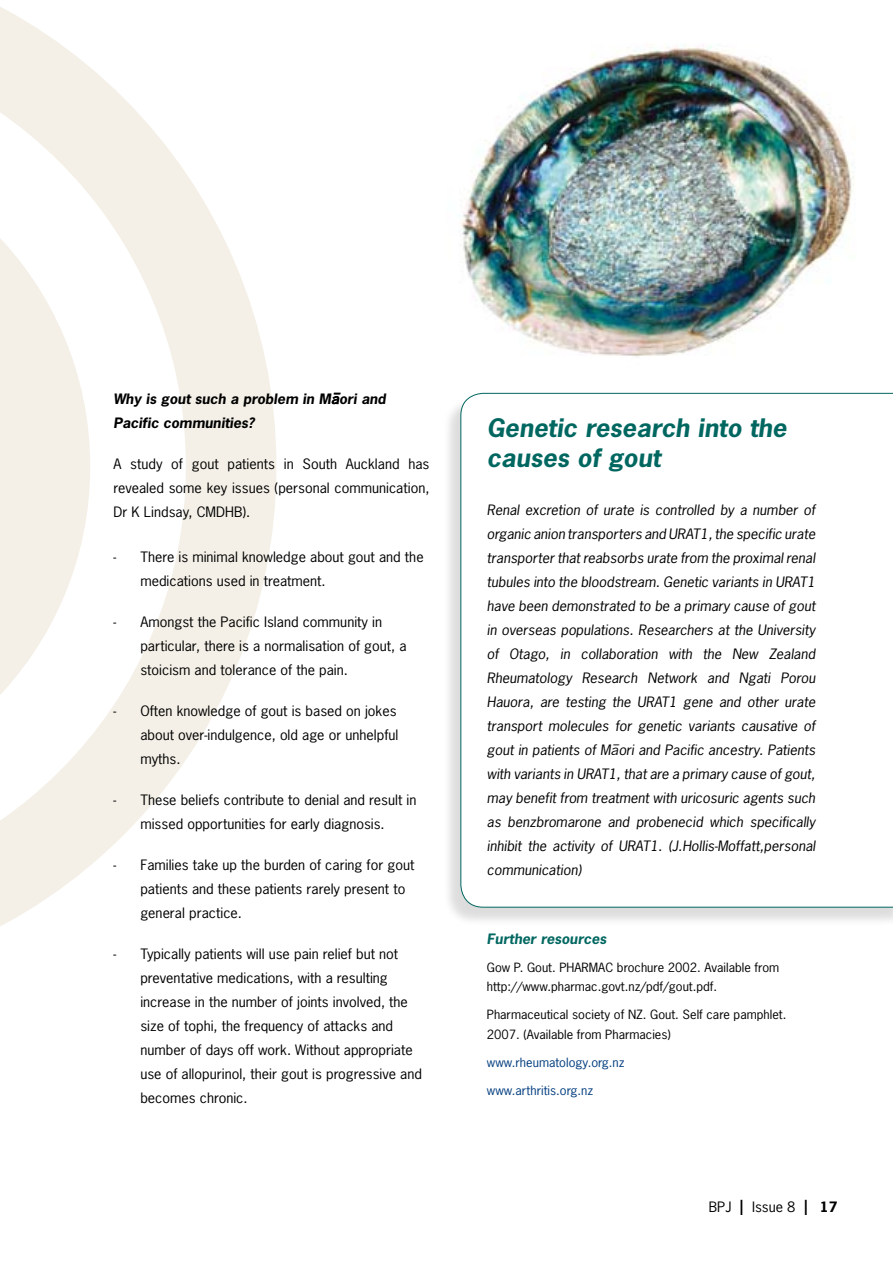
<style>
.page{position:relative;width:893px;height:1263px;background:#fff}
.page>*{position:absolute;margin:0;border:0;box-sizing:border-box;transform-origin:0 0}
.t1{font:italic 700 24px/30px "News Gothic Std";color:#006760;scale:1.06 1}
.t2{font:13.5px/24px "News Gothic Std";color:#000;scale:1.06 1}
.t3{font:italic 13.5px/24px "News Gothic Std";color:#000;text-align:justify;scale:1.06 1}
.t4{font:italic 700 13.5px/24px "News Gothic Std";color:#000;scale:1.06 1}
.t5{font:italic 700 13.5px "News Gothic Std";color:#006760;scale:1.06 1}
.t6{font:13.5px "News Gothic Std";color:#000}
.t7{font:12px/19.5px "News Gothic Std";color:#000;scale:1.06 1}
.t8{font:12px "News Gothic Std";color:#003c7e;scale:1.06 1}
.s1{font-family:"News Gothic";font-weight:400}
.s2{font-family:"News Gothic"}
.s3{font-size:19.5px}
.s4{font-weight:700}
</style>
<div class="page">
<svg style="left:0;top:7px;width:276px;height:919px"></svg>
<svg style="left:0;top:36px;width:186px;height:861px"></svg>
<svg style="left:0;top:132px;width:90px;height:669px;fill:#f4f0e7"></svg>
<img style="left:459px;top:45px;width:395px;height:312px">
<div style="left:441px;top:395px;width:452px;height:533px;background:#000;opacity:.14"></div>
<svg style="left:460px;top:393px;width:433px;height:514px"></svg>
<svg style="left:331px;top:393px;width:10px;height:11px"></svg>
<p class="t4" style="left:113px;top:387px;width:259px">Why is gout such a problem in M<span class="s1">ä</span>ori and<br>Pacific communities?</p>
<p class="t2" style="left:113px;top:451px;width:300px;text-align:justify">A study of gout patients in South Auckland has revealed some key issues (personal communication, Dr K Lindsay, CMDHB).</p>
<p class="t2" style="left:140px;top:545px;width:269px">There is minimal knowledge about gout and the medications used in treatment.</p>
<p class="t2" style="left:140px;top:610px;width:253px">Amongst the Pacific Island community in particular, there is a normalisation of gout, a stoicism and tolerance of the pain.</p>
<p class="t2" style="left:140px;top:699px;width:245px">Often knowledge of gout is based on jokes about over-indulgence, old age or unhelpful myths.</p>
<p class="t2" style="left:140px;top:788px;width:262px">These beliefs contribute to denial and result in missed opportunities for early diagnosis.</p>
<p class="t2" style="left:140px;top:853px;width:260px">Families take up the burden of caring for gout patients and these patients rarely present to general practice.</p>
<p class="t2" style="left:140px;top:942px;width:267px">Typically patients will use pain relief but not preventative medications, with a resulting increase in the number of joints involved, the size of tophi, the frequency of attacks and number of days off work. Without appropriate use of allopurinol, their gout is progressive and becomes chronic.</p>
<p class="t6" style="left:113px;top:548px;width:4px">-</p>
<p class="t6" style="left:113px;top:613px;width:4px">-</p>
<p class="t6" style="left:113px;top:702px;width:4px">-</p>
<p class="t6" style="left:113px;top:791px;width:4px">-</p>
<p class="t6" style="left:113px;top:856px;width:4px">-</p>
<p class="t6" style="left:113px;top:945px;width:4px">-</p>
<h1 class="t1" style="left:487px;top:413px;width:284px">Genetic research into the causes of gout</h1>
<p class="t3" style="left:487px;top:498px;width:311px">Renal excretion of urate is controlled by a number of organic anion transporters and URAT1, the specific urate transporter that reabsorbs urate from the proximal renal tubules into the bloodstream. Genetic variants in URAT1 have been demonstrated to be a primary cause of gout in overseas populations. Researchers at the University of Otago, in collaboration with the New Zealand Rheumatology Research Network and Ngati Porou Hauora, are testing the URAT1 gene and other urate transport molecules for genetic variants causative of gout in patients of M<span class="s2">ä</span>ori and Pacific ancestry. Patients with variants in URAT1, that are a primary cause of gout, may benefit from treatment with uricosuric agents such as benzbromarone and probenecid which specifically inhibit the activity of URAT1. (J.Hollis-Moffatt,personal communication)</p>
<p class="t5" style="left:487px;top:929px;width:114px">Further resources</p>
<p class="t7" style="left:487px;top:957px;width:277px">Gow P. Gout. PHARMAC brochure 2002. Available from http://www.pharmac.govt.nz/pdf/gout.pdf.</p>
<p class="t7" style="left:487px;top:1005px;width:284px">Pharmaceutical society of NZ. Gout. Self care pamphlet.<br>2007. (Available from Pharmacies)</p>
<p class="t8" style="left:487px;top:1054px;width:132px">www.rheumatology.org.nz</p>
<p class="t8" style="left:487px;top:1082px;width:102px">www.arthritis.org.nz</p>
<p class="t2" style="left:709px;top:1195px;width:123px">BPJ <span class="s3">I</span> Issue 8 <span class="s3">I</span> <span class="s4">17</span></p>
</div>
